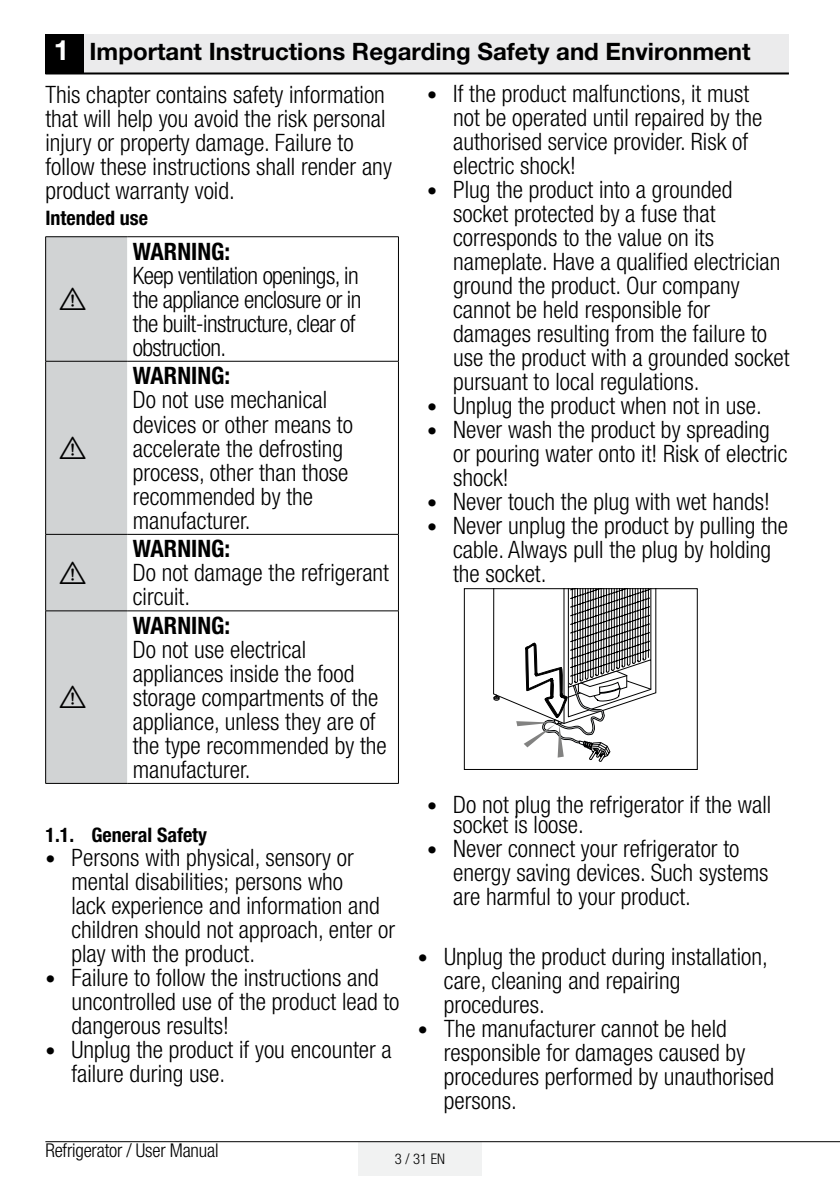
<style>
.page{position:relative;width:840px;height:1191px;background:#fff}
.page>*{position:absolute;margin:0;border:0;box-sizing:border-box;transform-origin:0 0}
.t1{font:28px "ZIWARNUN";color:#000}
.t2{font:300 condensed 24px/24px "Helvetica Neue LT Pro";color:#000}
.t3{font:300 condensed 24px/24px "Helvetica Neue LT Pro";letter-spacing:-.025em;color:#000}
.t4{font:700 24px "Helvetica Neue LT Pro";color:#000}
.t5{font:700 condensed 24px "Helvetica Neue LT Pro";color:#000}
.t6{font:700 condensed 20px "Helvetica Neue LT Pro";color:#000}
.t7{font:300 condensed 19px "Helvetica Neue LT Pro";letter-spacing:-.01em;color:#000}
.t8{font:300 condensed 14.6px "Helvetica Neue LT Pro";color:#000}
.s1{font-size:28px;color:#fff}
.s2{font-weight:700;font-size:20px}
</style>
<div class="page">
<div style="left:358px;top:1142px;width:123px;height:33px;background:#f1f2f2"></div>
<hr style="left:45px;top:1141px;width:794px;height:1px;background:#000">
<div style="left:45px;top:34px;width:40px;height:40px;background:#000"></div>
<div style="left:85px;top:34px;width:703px;height:40px;background:#ebebec"></div>
<hr style="left:45px;top:72px;width:743px;height:2px;background:#000">
<div style="left:46px;top:237px;width:81px;height:546px;background:#d1d3d4"></div>
<hr style="left:45px;top:236px;width:82px;height:1px;background:#000">
<hr style="left:45px;top:237px;width:1px;height:124px;background:#000">
<hr style="left:127px;top:236px;width:271px;height:1px;background:#000">
<hr style="left:398px;top:237px;width:1px;height:124px;background:#000">
<hr style="left:45px;top:361px;width:82px;height:1px;background:#000">
<hr style="left:45px;top:361px;width:1px;height:173px;background:#000">
<hr style="left:127px;top:361px;width:271px;height:1px;background:#000">
<hr style="left:398px;top:361px;width:1px;height:173px;background:#000">
<hr style="left:45px;top:534px;width:82px;height:1px;background:#000">
<hr style="left:45px;top:534px;width:1px;height:76px;background:#000">
<hr style="left:127px;top:534px;width:271px;height:1px;background:#000">
<hr style="left:398px;top:534px;width:1px;height:76px;background:#000">
<hr style="left:45px;top:610px;width:82px;height:1px;background:#000">
<hr style="left:45px;top:611px;width:1px;height:172px;background:#000">
<hr style="left:127px;top:610px;width:271px;height:1px;background:#000">
<hr style="left:398px;top:611px;width:1px;height:172px;background:#000">
<hr style="left:45px;top:783px;width:82px;height:1px;background:#000">
<hr style="left:127px;top:783px;width:271px;height:1px;background:#000">
<svg style="left:493px;top:590px;width:163px;height:172px"></svg>
<div style="left:464px;top:588px;width:233px;height:181px;border:1px solid #000"></div>
<p class="t4" style="left:54px;top:37px;width:697px"><span class="s1">1</span> Important Instructions Regarding Safety and Environment</p>
<p class="t2" style="left:45px;top:82px;width:348px">This chapter contains safety information that will help you avoid the risk personal injury or property damage. Failure to follow these instructions shall render any product warranty void.</p>
<p class="t6" style="left:45px;top:206px;width:104px">Intended use</p>
<p class="t1" style="left:60px;top:284px;width:29px">A</p>
<p class="t1" style="left:60px;top:433px;width:29px">A</p>
<p class="t1" style="left:60px;top:558px;width:29px">A</p>
<p class="t1" style="left:60px;top:682px;width:29px">A</p>
<p class="t5" style="left:133px;top:236px;width:99px">WARNING:</p>
<p class="t3" style="left:133px;top:263px;width:230px">Keep ventilation openings, in the appliance enclosure or in the built-instructure, clear of obstruction.</p>
<p class="t5" style="left:133px;top:361px;width:99px">WARNING:</p>
<p class="t2" style="left:133px;top:387px;width:221px">Do not use mechanical devices or other means to accelerate the defrosting process, other than those recommended by the manufacturer.</p>
<p class="t5" style="left:133px;top:534px;width:99px">WARNING:</p>
<p class="t2" style="left:133px;top:560px;width:258px">Do not damage the refrigerant circuit.</p>
<p class="t5" style="left:133px;top:610px;width:99px">WARNING:</p>
<p class="t2" style="left:133px;top:637px;width:255px">Do not use electrical appliances inside the food storage compartments of the appliance, unless they are of the type recommended by the manufacturer.</p>
<p class="t6" style="left:45px;top:822px;width:163px">1.1. General Safety</p>
<p class="t2" style="left:71px;top:845px;width:325px;text-indent:-26px"><span class="s2">•</span> Persons with physical, sensory or mental disabilities; persons who<br>lack experience and information and children should not approach, enter or play with the product.</p>
<p class="t2" style="left:71px;top:965px;width:329px;text-indent:-26px"><span class="s2">•</span> Failure to follow the instructions and uncontrolled use of the product lead to dangerous results!</p>
<p class="t2" style="left:71px;top:1037px;width:321px;text-indent:-26px"><span class="s2">•</span> Unplug the product if you encounter a failure during use.</p>
<p class="t2" style="left:453px;top:82px;width:310px;text-indent:-26px"><span class="s2">•</span> If the product malfunctions, it must not be operated until repaired by the authorised service provider. Risk of electric shock!</p>
<p class="t2" style="left:453px;top:178px;width:338px;text-indent:-26px"><span class="s2">•</span> Plug the product into a grounded socket protected by a fuse that corresponds to the value on its nameplate. Have a qualified electrician ground the product. Our company cannot be held responsible for damages resulting from the failure to use the product with a grounded socket pursuant to local regulations.</p>
<p class="t2" style="left:427px;top:394px;width:336px"><span class="s2">•</span> Unplug the product when not in use.</p>
<p class="t2" style="left:453px;top:418px;width:336px;text-indent:-26px"><span class="s2">•</span> Never wash the product by spreading or pouring water onto it! Risk of electric shock!</p>
<p class="t2" style="left:427px;top:490px;width:344px"><span class="s2">•</span> Never touch the plug with wet hands!</p>
<p class="t2" style="left:453px;top:514px;width:336px;text-indent:-26px"><span class="s2">•</span> Never unplug the product by pulling the cable. Always pull the plug by holding the socket.</p>
<p class="t2" style="left:453px;top:794px;width:319px;line-height:20px;text-indent:-26px"><span class="s2">•</span> Do not plug the refrigerator if the wall socket is loose.</p>
<p class="t2" style="left:453px;top:836px;width:317px;text-indent:-26px"><span class="s2">•</span> Never connect your refrigerator to energy saving devices. Such systems are harmful to your product.</p>
<p class="t2" style="left:443px;top:944px;width:325px;text-indent:-26px"><span class="s2">•</span> Unplug the product during installation, care, cleaning and repairing procedures.</p>
<p class="t2" style="left:443px;top:1016px;width:331px;text-indent:-26px"><span class="s2">•</span> The manufacturer cannot be held responsible for damages caused by procedures performed by unauthorised persons.</p>
<p class="t7" style="left:45px;top:1139px;width:174px">Refrigerator / User Manual</p>
<p class="t8" style="left:394px;top:1150px;width:52px">3 / 31 EN</p>
</div>
